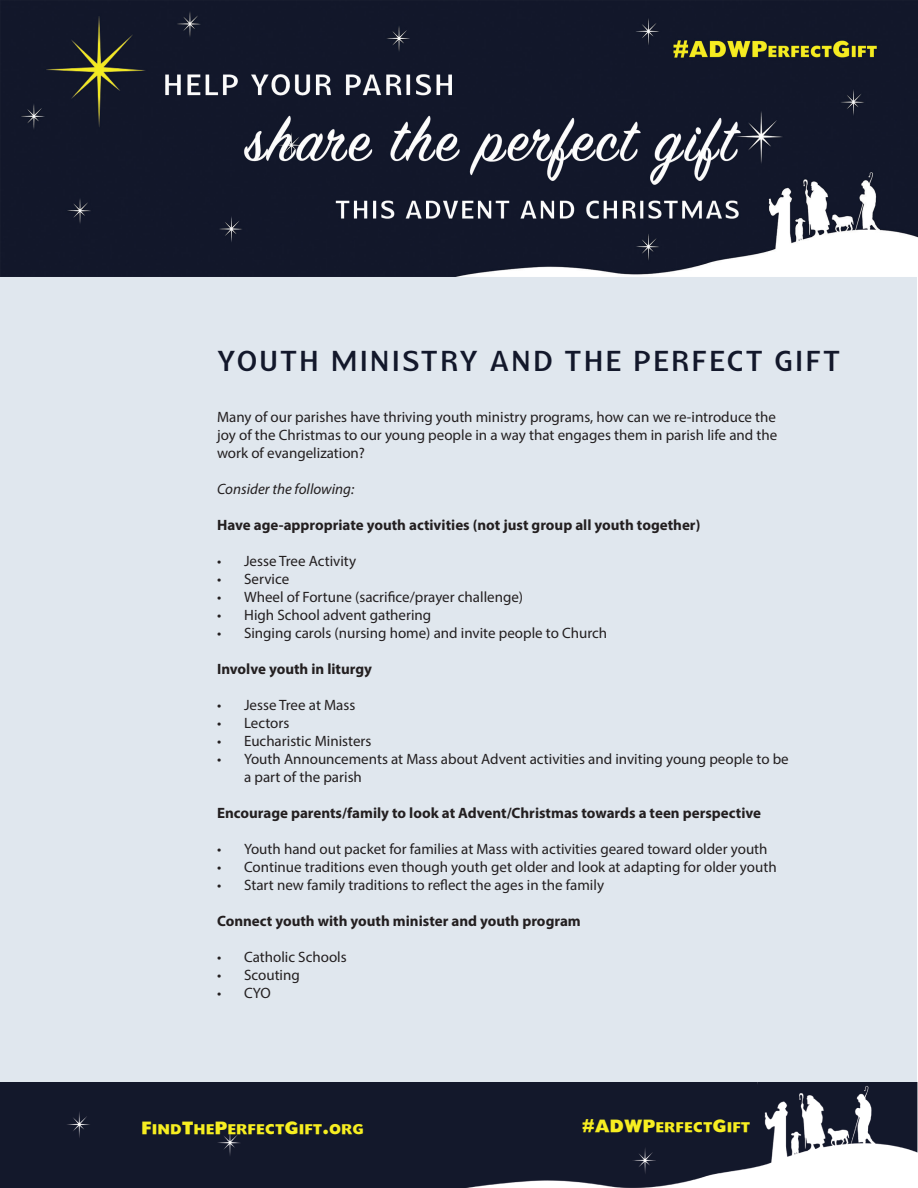
<style>
.page{position:relative;width:918px;height:1188px;background:#fff}
.page>*{position:absolute;margin:0;border:0;box-sizing:border-box;transform-origin:0 0}
.t1{font:700 42px "Glametrix";letter-spacing:.05em;color:#13182b}
.t2{font:16.5px "Headline NEWS";color:#f7ee21}
.t3{font:15px/18px "Myriad Pro";color:#231f20;text-align:justify}
.t4{font:700 15px "Myriad Pro";color:#231f20}
.t5{font:italic 15px "Myriad Pro";color:#231f20}
</style>
<div class="page">
<div style="left:0;top:0;width:916px;height:1186px;background:#e0e7ee"></div>
<img style="left:0;top:0;width:918px;height:277px">
<img style="left:0;top:1082px;width:918px;height:106px">
<h1 class="t1" style="left:217px;top:340px;width:625px">YOUTH MINISTRY AND THE PERFECT GIFT</h1>
<p class="t3" style="left:217px;top:407px;width:562px">Many of our parishes have thriving youth ministry programs, how can we re-introduce the joy of the Christmas to our young people in a way that engages them in parish life and the work of evangelization?</p>
<p class="t5" style="left:217px;top:479px;width:139px">Consider the following:</p>
<p class="t4" style="left:217px;top:515px;width:485px">Have age-appropriate youth activities (not just group all youth together)</p>
<p class="t3" style="left:217px;top:551px;width:141px">• Jesse Tree Activity</p>
<p class="t3" style="left:217px;top:569px;width:74px">• Service</p>
<p class="t3" style="left:217px;top:587px;width:308px">• Wheel of Fortune (sacrifice/prayer challenge)</p>
<p class="t3" style="left:217px;top:605px;width:216px">• High School advent gathering</p>
<p class="t3" style="left:217px;top:623px;width:392px">• Singing carols (nursing home) and invite people to Church</p>
<p class="t4" style="left:217px;top:659px;width:156px">Involve youth in liturgy</p>
<p class="t3" style="left:217px;top:695px;width:140px">• Jesse Tree at Mass</p>
<p class="t3" style="left:217px;top:713px;width:74px">• Lectors</p>
<p class="t3" style="left:217px;top:731px;width:156px">• Eucharistic Ministers</p>
<p class="t3" style="left:244px;top:749px;width:546px;text-indent:-27px">• Youth Announcements at Mass about Advent activities and inviting young people to be a part of the parish</p>
<p class="t4" style="left:217px;top:803px;width:546px">Encourage parents/family to look at Advent/Christmas towards a teen perspective</p>
<p class="t3" style="left:217px;top:839px;width:552px">• Youth hand out packet for families at Mass with activities geared toward older youth</p>
<p class="t3" style="left:217px;top:857px;width:561px">• Continue traditions even though youth get older and look at adapting for older youth</p>
<p class="t3" style="left:217px;top:875px;width:389px">• Start new family traditions to reflect the ages in the family</p>
<p class="t4" style="left:217px;top:911px;width:365px">Connect youth with youth minister and youth program</p>
<p class="t3" style="left:217px;top:947px;width:131px">• Catholic Schools</p>
<p class="t3" style="left:217px;top:965px;width:84px">• Scouting</p>
<p class="t3" style="left:217px;top:983px;width:55px">• CYO</p>
<p class="t2" style="left:141px;top:1120px;width:224px">FindThePerfectGift.org</p>
<p class="t2" style="left:582px;top:1119px;width:170px">#ADWPerfectGift</p>
</div>
